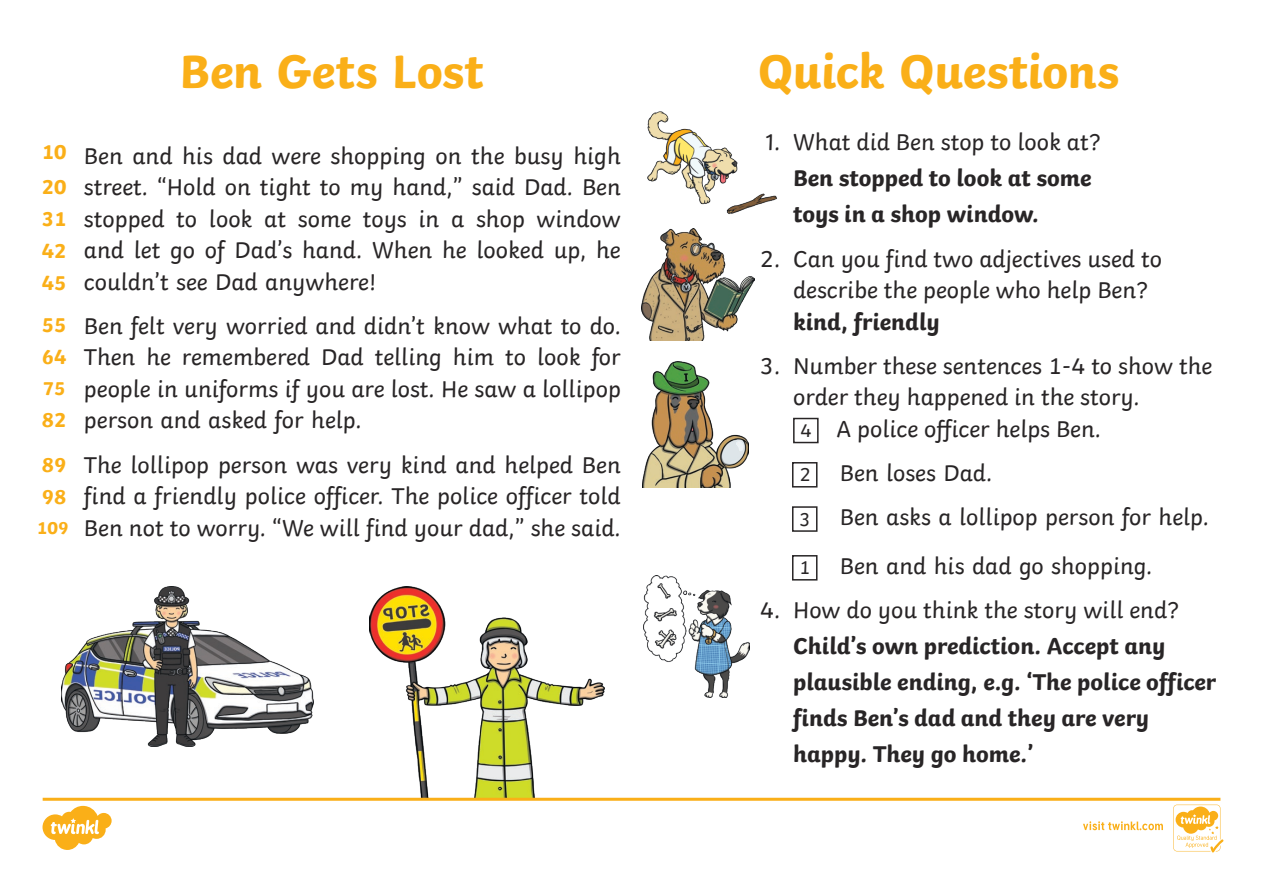
<style>
.page{position:relative;width:1263px;height:893px;background:#fff}
.page>*{position:absolute;margin:0;border:0;box-sizing:border-box;transform-origin:0 0}
.Heading_1{font:700 49.5px "Twinkl";letter-spacing:-.005em;color:#faaf18}
.KS1_Body_Copy{font:24px/31.5px "Twinkl";color:#282526;text-align:justify}
.t1{font:700 24px/36px "Twinkl";color:#282526}
.KS1_Body_Copy-2{font:700 21px "Twinkl";color:#faaf18}
.KS2_Body_Copy{font:19.5px "Twinkl";color:#282526}
.KS1_Body_Copy-3{font:700 19.5px "Twinkl";color:#faaf18}
.KS1_Body_Copy-4{font:700 18px "Twinkl";color:#faaf18}
.s1{font-weight:400}
.s2{font-weight:700}
</style>
<div class="page">
<div style="left:793px;top:418px;width:26px;height:25px;border:2px solid #282526"></div>
<div style="left:792px;top:462px;width:25px;height:26px;border:2px solid #282526"></div>
<div style="left:792px;top:506px;width:25px;height:26px;border:2px solid #282526"></div>
<div style="left:792px;top:555px;width:25px;height:26px;border:2px solid #282526"></div>
<img style="left:647px;top:111px;width:130px;height:103px">
<img style="left:643px;top:575px;width:106px;height:122px">
<img style="left:642px;top:361px;width:106px;height:127px">
<img style="left:642px;top:229px;width:112px;height:111px">
<img style="left:370px;top:587px;width:235px;height:211px">
<img style="left:62px;top:587px;width:251px;height:160px">
<svg style="left:43px;top:798px;width:1180px;height:54px"></svg>
<p class="Heading_1" style="left:179px;top:31px;width:306px">Ben Gets Lost</p>
<p class="Heading_1" style="left:758px;top:31px;width:363px">Quick Questions</p>
<p class="KS1_Body_Copy-2" style="left:42px;top:135px;width:26px">10</p>
<p class="KS1_Body_Copy-2" style="left:42px;top:170px;width:26px">20</p>
<p class="KS1_Body_Copy-2" style="left:42px;top:202px;width:26px">31</p>
<p class="KS1_Body_Copy-2" style="left:42px;top:234px;width:26px">42</p>
<p class="KS1_Body_Copy-2" style="left:42px;top:266px;width:26px">45</p>
<p class="KS1_Body_Copy-2" style="left:42px;top:308px;width:26px">55</p>
<p class="KS1_Body_Copy-2" style="left:42px;top:340px;width:26px">64</p>
<p class="KS1_Body_Copy-3" style="left:43px;top:372px;width:25px">75</p>
<p class="KS1_Body_Copy-2" style="left:42px;top:402px;width:26px">82</p>
<p class="KS1_Body_Copy-2" style="left:42px;top:448px;width:26px">89</p>
<p class="KS1_Body_Copy-2" style="left:42px;top:480px;width:26px">98</p>
<p class="KS1_Body_Copy-4" style="left:37px;top:513px;width:33px">109</p>
<p class="KS1_Body_Copy" style="left:84px;top:138px;width:538px">Ben and his dad were shopping on the busy high street. “Hold on tight to my hand,” said Dad. Ben stopped to look at some toys in a shop window and let go of Dad’s hand. When he looked up, he couldn’t see Dad anywhere!</p>
<p class="KS1_Body_Copy" style="left:84px;top:308px;width:538px">Ben felt very worried and didn’t know what to do.<br>Then he remembered Dad telling him to look for people in uniforms if you are lost. He saw a lollipop person and asked for help.</p>
<p class="KS1_Body_Copy" style="left:84px;top:447px;width:538px">The lollipop person was very kind and helped Ben find a friendly police officer. The police officer told Ben not to worry. “We will find your dad,” she said.</p>
<p class="t1" style="left:793px;top:122px;width:309px;text-indent:-28px"><span class="s1">1. What did Ben stop to look at?<br></span>Ben stopped to look at some toys in a shop window.</p>
<p class="KS1_Body_Copy" style="left:793px;top:241px;width:370px;text-align:left;text-indent:-33px">2. Can you find two adjectives used to describe the people who help Ben? <span class="s2">kind, friendly</span></p>
<p class="KS1_Body_Copy" style="left:793px;top:348px;width:421px;text-indent:-33px">3. Number these sentences 1-4 to show the order they happened in the story.</p>
<p class="KS2_Body_Copy" style="left:800px;top:415px;width:13px">4</p>
<p class="KS1_Body_Copy" style="left:836px;top:411px;width:266px">A police officer helps Ben.</p>
<p class="KS2_Body_Copy" style="left:799px;top:460px;width:13px">2</p>
<p class="KS1_Body_Copy" style="left:840px;top:455px;width:154px">Ben loses Dad.</p>
<p class="KS2_Body_Copy" style="left:799px;top:504px;width:13px">3</p>
<p class="KS1_Body_Copy" style="left:840px;top:499px;width:370px">Ben asks a lollipop person for help.</p>
<p class="KS2_Body_Copy" style="left:799px;top:553px;width:13px">1</p>
<p class="KS1_Body_Copy" style="left:840px;top:548px;width:314px">Ben and his dad go shopping.</p>
<p class="t1" style="left:793px;top:590px;width:425px;text-indent:-33px"><span class="s1">4. How do you think the story will end?<br></span>Child’s own prediction. Accept any plausible ending, e.g. ‘The police officer finds Ben’s dad and they are very happy. They go home.’</p>
</div>
